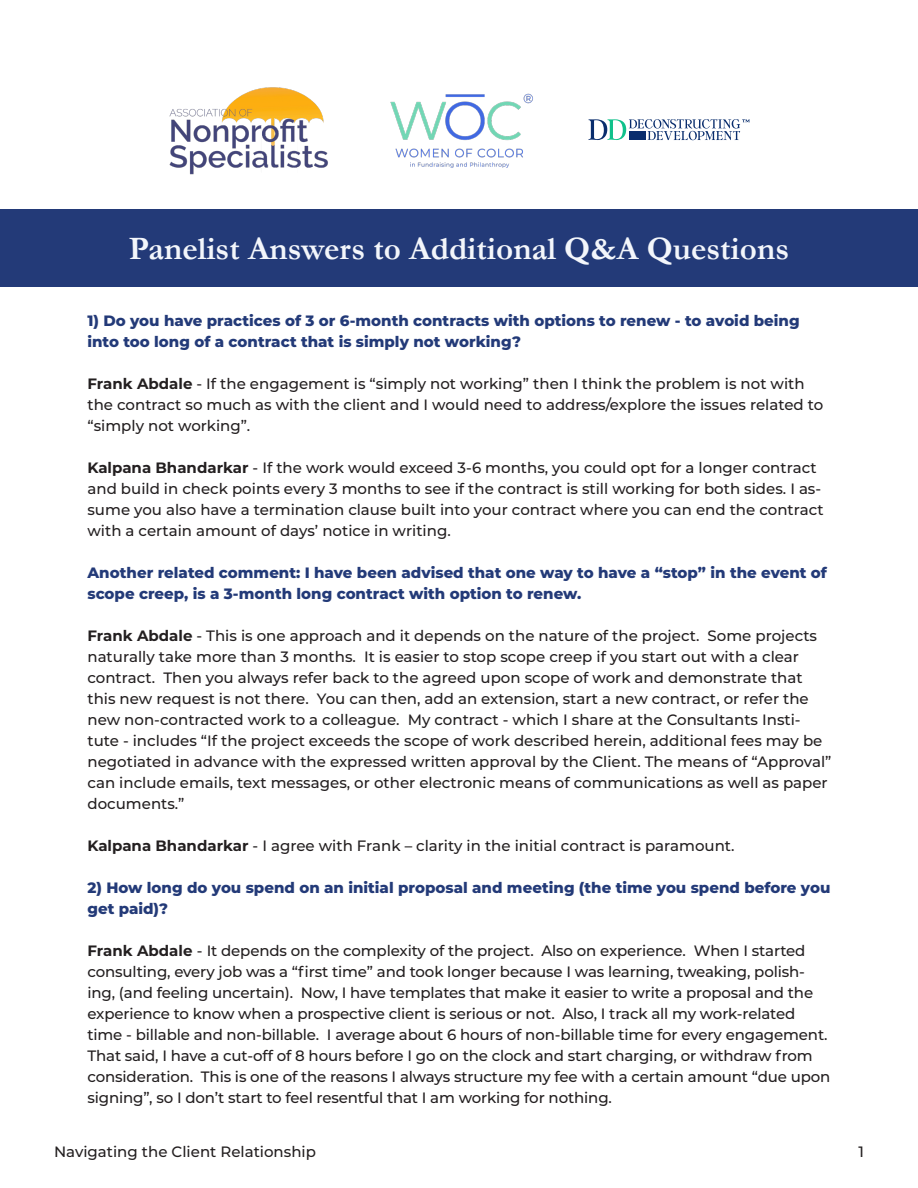
<style>
.page{position:relative;width:918px;height:1188px;background:#fff}
.page>*{position:absolute;margin:0;border:0;box-sizing:border-box;transform-origin:0 0}
.t1{font:700 33px "Garamond";color:#f3f6fb}
.t2{font:500 15px/21px "Montserrat";color:#231f20}
.t3{font:800 15px/21px "Montserrat";color:#233a78}
.s1{font-weight:700}
</style>
<div class="page">
<img style="left:390px;top:93px;width:143px;height:75px">
<svg style="left:589px;top:119px;width:161px;height:21px"></svg>
<img style="left:169px;top:87px;width:159px;height:87px">
<div style="left:0;top:210px;width:918px;height:77px;background:#233a78"></div>
<p class="t1" style="left:129px;top:229px;width:662px">Panelist Answers to Additional Q&amp;A Questions</p>
<p class="t3" style="left:87px;top:309px;width:714px">1) Do you have practices of 3 or 6-month contracts with options to renew - to avoid being into too long of a contract that is simply not working?</p>
<p class="t2" style="left:87px;top:372px;width:737px"><span class="s1">Frank Abdale</span> - If the engagement is “simply not working” then I think the problem is not with the contract so much as with the client and I would need to address/explore the issues related to “simply not working”.</p>
<p class="t2" style="left:87px;top:456px;width:738px"><span class="s1">Kalpana Bhandarkar</span> - If the work would exceed 3-6 months, you could opt for a longer contract and build in check points every 3 months to see if the contract is still working for both sides. I as&shy;sume you also have a termination clause built into your contract where you can end the contract with a certain amount of days’ notice in writing.</p>
<p class="t3" style="left:87px;top:561px;width:741px">Another related comment: I have been advised that one way to have a “stop” in the event of scope creep, is a 3-month long contract with option to renew.</p>
<p class="t2" style="left:87px;top:624px;width:746px"><span class="s1">Frank Abdale</span> - This is one approach and it depends on the nature of the project. Some projects naturally take more than 3 months. It is easier to stop scope creep if you start out with a clear contract. Then you always refer back to the agreed upon scope of work and demonstrate that this new request is not there. You can then, add an extension, start a new contract, or refer the new non-contracted work to a colleague. My contract - which I share at the Consultants Insti&shy;tute - includes “If the project exceeds the scope of work described herein, additional fees may be negotiated in advance with the expressed written approval by the Client. The means of “Approval” can include emails, text messages, or other electronic means of communications as well as paper documents.”</p>
<p class="t2" style="left:87px;top:834px;width:649px"><span class="s1">Kalpana Bhandarkar</span> - I agree with Frank – clarity in the initial contract is paramount.</p>
<p class="t3" style="left:87px;top:876px;width:744px">2) How long do you spend on an initial proposal and meeting (the time you spend before you get paid)?</p>
<p class="t2" style="left:87px;top:939px;width:744px"><span class="s1">Frank Abdale</span> - It depends on the complexity of the project. Also on experience. When I started consulting, every job was a “first time” and took longer because I was learning, tweaking, polish&shy;ing, (and feeling uncertain). Now, I have templates that make it easier to write a proposal and the experience to know when a prospective client is serious or not. Also, I track all my work-related time - billable and non-billable. I average about 6 hours of non-billable time for every engagement.<br>That said, I have a cut-off of 8 hours before I go on the clock and start charging, or withdraw from consideration. This is one of the reasons I always structure my fee with a certain amount “due upon signing”, so I don’t start to feel resentful that I am working for nothing.</p>
<p class="t2" style="left:54px;top:1141px;width:263px">Navigating the Client Relationship</p>
<p class="t2" style="left:858px;top:1141px;width:7px">1</p>
</div>
